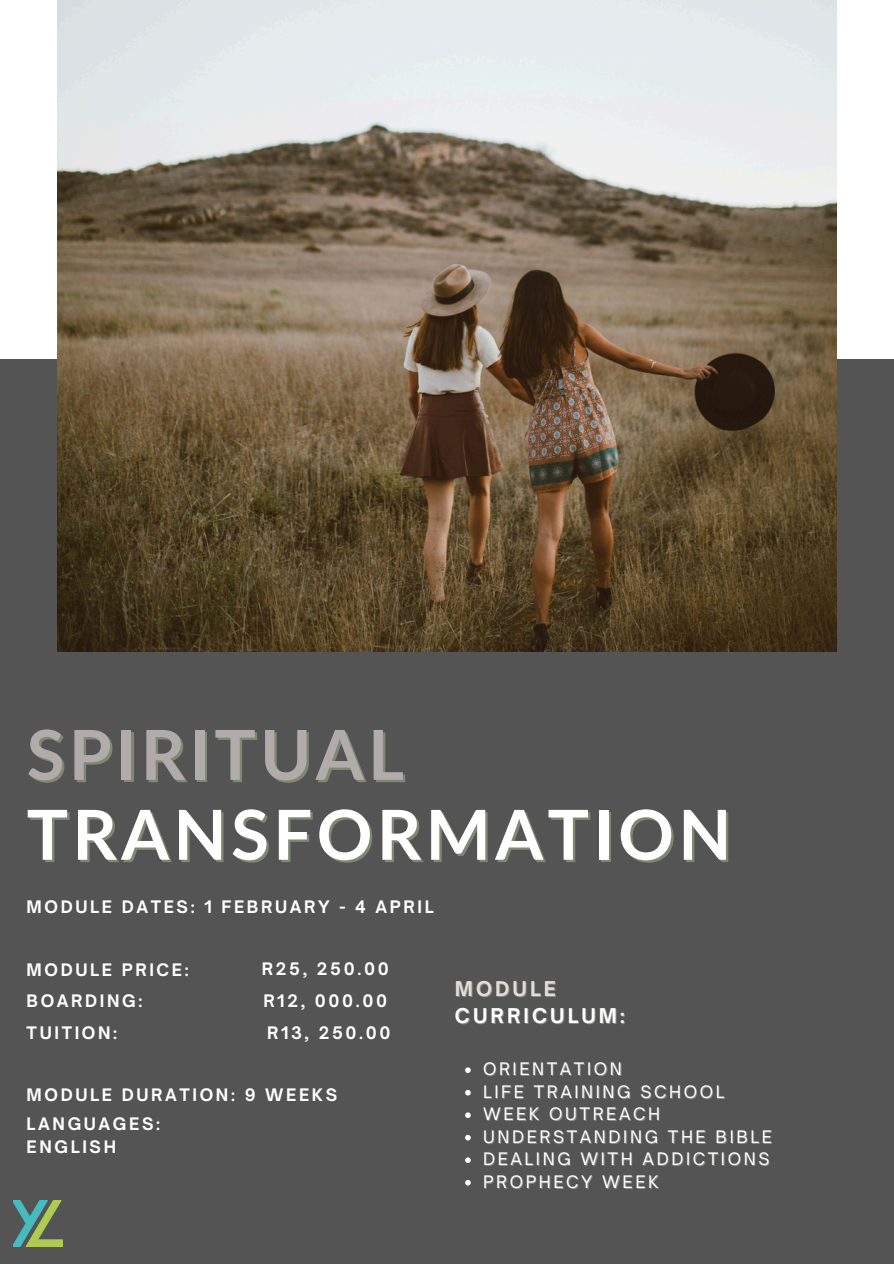
<style>
.page{position:relative;width:894px;height:1264px;background:#fff}
.page>*{position:absolute;margin:0;border:0;box-sizing:border-box;transform-origin:0 0}
.t1{font:700 69px "Lato";letter-spacing:.065em;color:#fff}
.t2{font:700 69px "Lato";letter-spacing:.065em;color:#b2abac}
.t3{font:700 19.5px "Open Sauce One";letter-spacing:.16em;color:#fff}
.t4{font:700 19.5px "Open Sauce One";letter-spacing:.16em;color:#e2dfd6}
.t5{font:700 16.5px/22.5px "Open Sauce One";letter-spacing:.16em;color:#fff}
.t6{font:16.5px "Open Sauce One";letter-spacing:.16em;color:#fff}
</style>
<div class="page">
<div style="left:0;top:359px;width:893px;height:904px;background:#545454"></div>
<img style="left:57px;top:0;width:779px;height:651px">
<svg style="left:465px;top:1067px;width:5px;height:5px"></svg>
<svg style="left:465px;top:1089px;width:5px;height:6px"></svg>
<svg style="left:465px;top:1112px;width:5px;height:5px"></svg>
<svg style="left:465px;top:1135px;width:5px;height:5px"></svg>
<svg style="left:465px;top:1157px;width:5px;height:5px"></svg>
<svg style="left:465px;top:1180px;width:5px;height:5px"></svg>
<img style="left:14px;top:1200px;width:48px;height:46px">
<h1 class="t2" style="left:27px;top:711px;width:378px">SPIRITUAL</h1>
<h3 class="t1" style="left:27px;top:791px;width:706px">TRANSFORMATION</h3>
<p class="t5" style="left:27px;top:895px;width:408px">MODULE DATES: 1 FEBRUARY - 4 APRIL</p>
<p class="t5" style="left:27px;top:957px;width:163px">MODULE PRICE:</p>
<p class="t5" style="left:27px;top:989px;width:117px">BOARDING:</p>
<p class="t5" style="left:27px;top:1021px;width:92px">TUITION:</p>
<p class="t5" style="left:262px;top:957px;width:128px">R25, 250.00</p>
<p class="t5" style="left:263px;top:989px;width:125px">R12, 000.00</p>
<p class="t5" style="left:267px;top:1021px;width:125px">R13, 250.00</p>
<p class="t5" style="left:27px;top:1083px;width:312px">MODULE DURATION: 9 WEEKS</p>
<p class="t5" style="left:27px;top:1112px;width:135px">LANGUAGES:<br>ENGLISH</p>
<h3 class="t4" style="left:455px;top:976px;width:102px">MODULE</h3>
<h3 class="t3" style="left:455px;top:1003px;width:171px">CURRICULUM:</h3>
<h3 class="t6" style="left:483px;top:1058px;width:140px">ORIENTATION</h3>
<h3 class="t6" style="left:483px;top:1081px;width:243px">LIFE TRAINING SCHOOL</h3>
<p class="t6" style="left:483px;top:1103px;width:178px">WEEK OUTREACH</p>
<h2 class="t6" style="left:483px;top:1126px;width:290px">UNDERSTANDING THE BIBLE</h2>
<p class="t6" style="left:483px;top:1148px;width:288px">DEALING WITH ADDICTIONS</p>
<p class="t6" style="left:483px;top:1171px;width:177px">PROPHECY WEEK</p>
</div>
